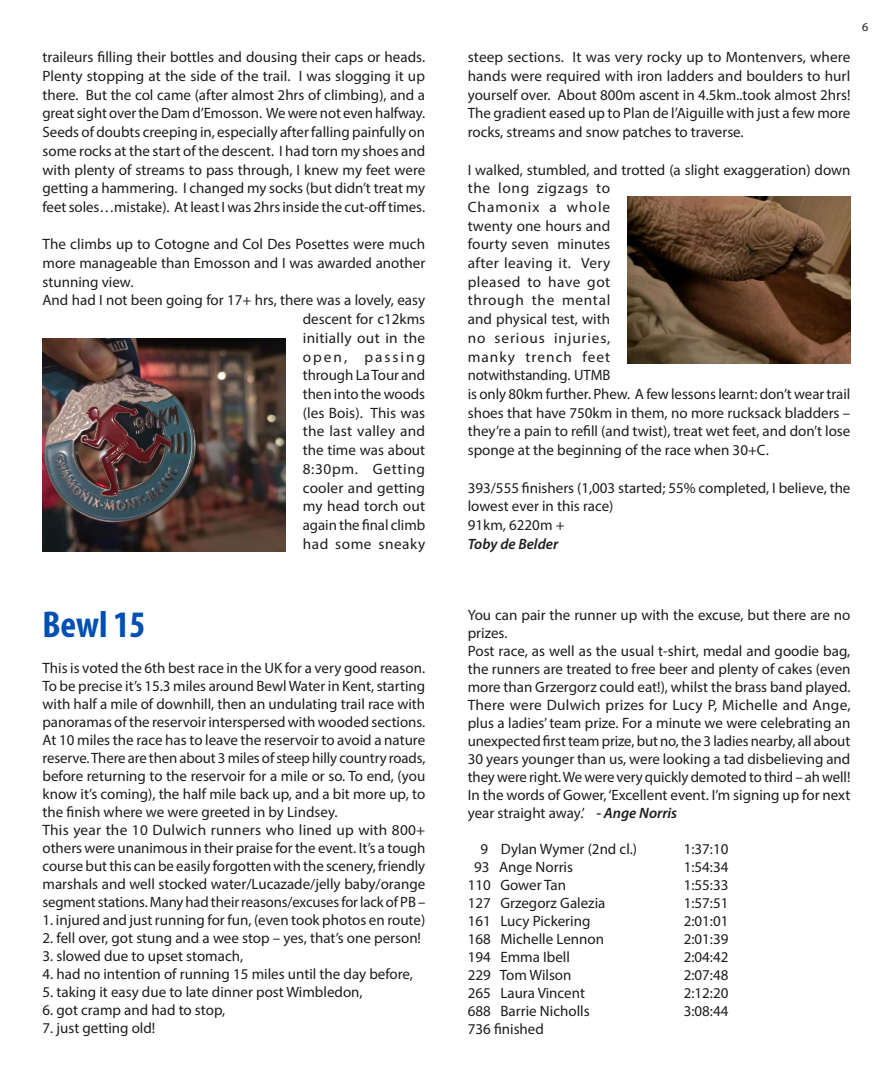
<style>
.page{position:relative;width:893px;height:1086px;background:#fff}
.page>*{position:absolute;margin:0;border:0;box-sizing:border-box;transform-origin:0 0}
.t1{font:700 condensed 37.5px "Myriad Pro";color:#0050b4}
.t2{font:15px/18.8px "Myriad Pro";color:#1d1d1b}
.t3{font:15px "Myriad Pro";letter-spacing:.02em;color:#1d1d1b}
.t4{font:15px "Myriad Pro";letter-spacing:.04em;color:#1d1d1b}
.t5{font:15px "Myriad Pro";letter-spacing:.035em;color:#1d1d1b}
.t6{font:15px "Myriad Pro";letter-spacing:.13em;color:#1d1d1b}
.t7{font:italic 600 15px "Myriad Pro";color:#1d1d1b}
.t8{font:12px "Myriad Pro";color:#1d1d1b}
.s1{font-weight:600;font-style:italic}
</style>
<div class="page">
<img style="left:43px;top:338px;width:243px;height:213px">
<img style="left:627px;top:196px;width:223px;height:167px">
<p class="t2" style="left:43px;top:48px;width:384px;text-align:justify">traileurs filling their bottles and dousing their caps or heads.<br>Plenty stopping at the side of the trail. I was slogging it up there. But the col came (after almost 2hrs of climbing), and a great sight over the Dam d’Emosson. We were not even halfway.<br>Seeds of doubts creeping in, especially after falling painfully on some rocks at the start of the descent. I had torn my shoes and with plenty of streams to pass through, I knew my feet were getting a hammering. I changed my socks (but didn’t treat my feet soles…mistake). At least I was 2hrs inside the cut-off times.</p>
<p class="t2" style="left:43px;top:235px;width:384px">The climbs up to Cotogne and Col Des Posettes were much</p>
<p class="t2" style="left:43px;top:253px;width:384px">more manageable than Emosson and I was awarded another</p>
<p class="t2" style="left:43px;top:272px;width:93px">stunning view.</p>
<p class="t2" style="left:43px;top:291px;width:384px">And had I not been going for 17+ hrs, there was a lovely, easy</p>
<p class="t2" style="left:303px;top:309px;width:124px">descent for c12kms</p>
<p class="t3" style="left:303px;top:328px;width:124px">initially out in the</p>
<p class="t6" style="left:303px;top:347px;width:124px">open, passing</p>
<p class="t2" style="left:303px;top:366px;width:124px">through La Tour and</p>
<p class="t2" style="left:303px;top:384px;width:124px">then into the woods</p>
<p class="t2" style="left:303px;top:403px;width:124px">(les Bois). This was</p>
<p class="t2" style="left:303px;top:422px;width:124px">the last valley and</p>
<p class="t2" style="left:303px;top:440px;width:124px">the time was about</p>
<p class="t4" style="left:303px;top:459px;width:124px">8:30pm. Getting</p>
<p class="t2" style="left:303px;top:478px;width:124px">cooler and getting</p>
<p class="t2" style="left:303px;top:496px;width:124px">my head torch out</p>
<p class="t2" style="left:303px;top:515px;width:124px">again the final climb</p>
<p class="t5" style="left:303px;top:534px;width:124px">had some sneaky</p>
<h1 class="t1" style="left:43px;top:601px;width:105px">Bewl 15</h1>
<p class="t2" style="left:43px;top:658px;width:384px;line-height:18px">This is voted the 6th best race in the UK for a very good reason.<br>To be precise it’s 15.3 miles around Bewl Water in Kent, starting with half a mile of downhill, then an undulating trail race with panoramas of the reservoir interspersed with wooded sections.<br>At 10 miles the race has to leave the reservoir to avoid a nature reserve. There are then about 3 miles of steep hilly country roads, before returning to the reservoir for a mile or so. To end, (you know it’s coming), the half mile back up, and a bit more up, to the finish where we were greeted in by Lindsey.<br>This year the 10 Dulwich runners who lined up with 800+ others were unanimous in their praise for the event. It’s a tough course but this can be easily forgotten with the scenery, friendly marshals and well stocked water/Lucazade/jelly baby/orange segment stations. Many had their reasons/excuses for lack of PB –</p>
<p class="t2" style="left:43px;top:910px;width:384px">1. injured and just running for fun, (even took photos en route)</p>
<p class="t2" style="left:43px;top:928px;width:380px">2. fell over, got stung and a wee stop – yes, that’s one person!</p>
<p class="t2" style="left:43px;top:946px;width:202px">3. slowed due to upset stomach,</p>
<p class="t2" style="left:43px;top:964px;width:372px">4. had no intention of running 15 miles until the day before,</p>
<p class="t2" style="left:43px;top:982px;width:322px">5. taking it easy due to late dinner post Wimbledon,</p>
<p class="t2" style="left:43px;top:1000px;width:184px">6. got cramp and had to stop,</p>
<p class="t2" style="left:43px;top:1018px;width:114px">7. just getting old!</p>
<p class="t2" style="left:468px;top:48px;width:384px;text-align:justify">steep sections. It was very rocky up to Montenvers, where hands were required with iron ladders and boulders to hurl yourself over. About 800m ascent in 4.5km..took almost 2hrs!<br>The gradient eased up to Plan de l’Aiguille with just a few more rocks, streams and snow patches to traverse.</p>
<p class="t2" style="left:468px;top:160px;width:384px">I walked, stumbled, and trotted (a slight exaggeration) down the long zigzags to<br>Chamonix a whole<br>twenty one hours and<br>fourty seven minutes<br>after leaving it. Very<br>pleased to have got<br>through the mental<br>and physical test, with<br>no serious injuries,<br>manky trench feet<br>notwithstanding. UTMB<br>is only 80km further. Phew. A few lessons learnt: don’t wear trail shoes that have 750km in them, no more rucksack bladders – they’re a pain to refill (and twist), treat wet feet, and don’t lose sponge at the beginning of the race when 30+C.</p>
<p class="t2" style="left:468px;top:478px;width:384px">393/555 finishers (1,003 started; 55% completed, I believe, the lowest ever in this race)<br>91km, 6220m +</p>
<p class="t7" style="left:468px;top:534px;width:92px">Toby de Belder</p>
<p class="t8" style="left:862px;top:19px;width:8px">6</p>
<p class="t2" style="left:468px;top:606px;width:384px;line-height:18px">You can pair the runner up with the excuse, but there are no prizes.<br>Post race, as well as the usual t-shirt, medal and goodie bag, the runners are treated to free beer and plenty of cakes (even more than Grzergorz could eat!), whilst the brass band played.<br>There were Dulwich prizes for Lucy P, Michelle and Ange, plus a ladies’ team prize. For a minute we were celebrating an unexpected first team prize, but no, the 3 ladies nearby, all about 30 years younger than us, were looking a tad disbelieving and they were right. We were very quickly demoted to third – ah well!<br>In the words of Gower, ‘Excellent event. I’m signing up for next year straight away.’ <span class="s1">- Ange Norris</span></p>
<p class="t2" style="left:480px;top:839px;width:158px">9 Dylan Wymer (2nd cl.)</p>
<p class="t2" style="left:684px;top:839px;width:46px">1:37:10</p>
<p class="t2" style="left:474px;top:857px;width:100px">93 Ange Norris</p>
<p class="t2" style="left:684px;top:857px;width:46px">1:54:34</p>
<p class="t2" style="left:468px;top:875px;width:100px">110 Gower Tan</p>
<p class="t2" style="left:684px;top:875px;width:46px">1:55:33</p>
<p class="t2" style="left:468px;top:893px;width:139px">127 Grzegorz Galezia</p>
<p class="t2" style="left:684px;top:893px;width:46px">1:57:51</p>
<p class="t2" style="left:468px;top:911px;width:124px">161 Lucy Pickering</p>
<p class="t2" style="left:684px;top:911px;width:46px">2:01:01</p>
<p class="t2" style="left:468px;top:929px;width:138px">168 Michelle Lennon</p>
<p class="t2" style="left:684px;top:929px;width:46px">2:01:39</p>
<p class="t2" style="left:468px;top:947px;width:104px">194 Emma Ibell</p>
<p class="t2" style="left:684px;top:947px;width:46px">2:04:42</p>
<p class="t2" style="left:468px;top:965px;width:105px">229 Tom Wilson</p>
<p class="t2" style="left:684px;top:965px;width:46px">2:07:48</p>
<p class="t2" style="left:468px;top:983px;width:119px">265 Laura Vincent</p>
<p class="t2" style="left:684px;top:983px;width:46px">2:12:20</p>
<p class="t2" style="left:468px;top:1001px;width:123px">688 Barrie Nicholls</p>
<p class="t2" style="left:684px;top:1001px;width:46px">3:08:44</p>
<p class="t2" style="left:468px;top:1019px;width:78px">736 finished</p>
</div>
